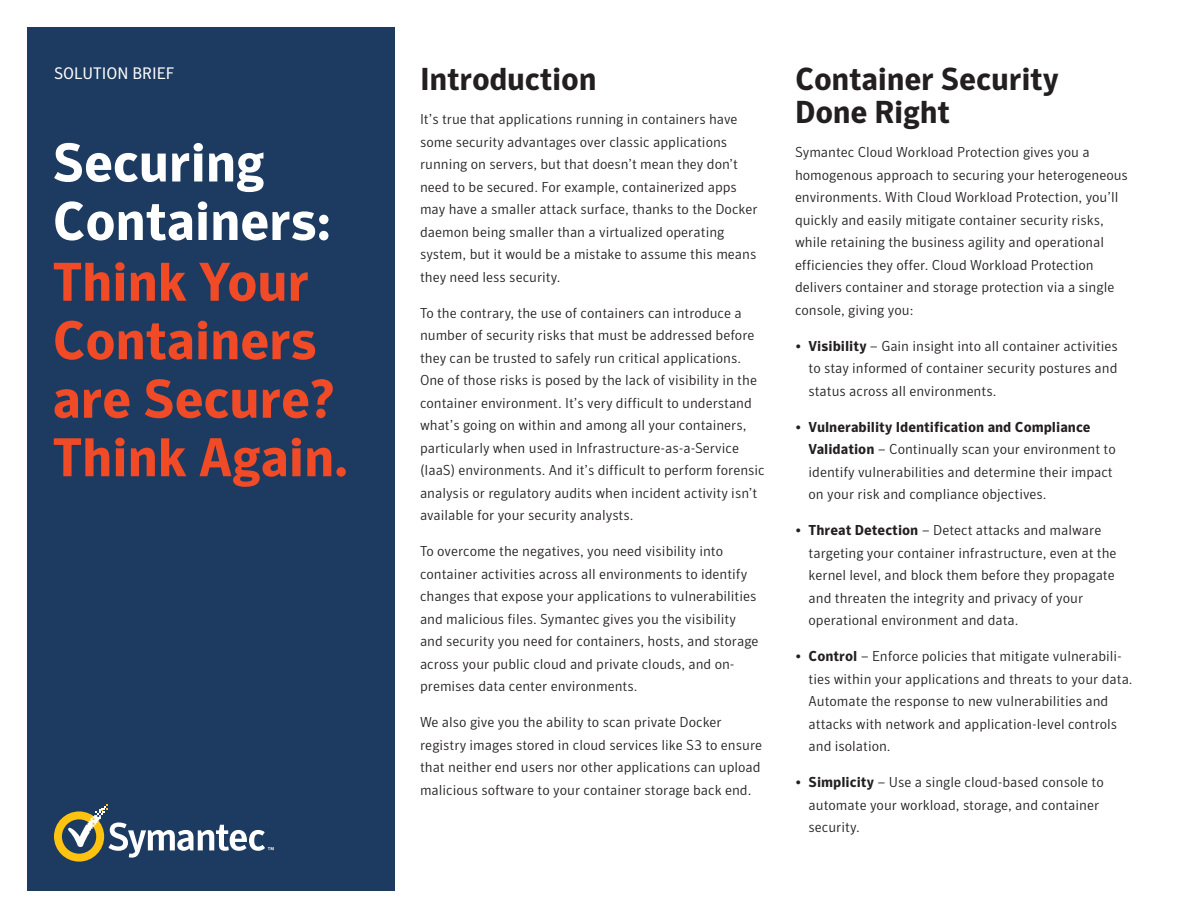
<style>
.page{position:relative;width:1188px;height:918px;background:#fff}
.page>*{position:absolute;margin:0;border:0;box-sizing:border-box;transform-origin:0 0}
.t1{font:700 54px "Symantec Sans";letter-spacing:-.01em;color:#f04b26}
.t2{font:700 54px "Symantec Sans";letter-spacing:-.01em;color:#fff}
.t3{font:700 31.5px/33px "Symantec Sans";letter-spacing:-.01em;color:#231f20}
.t4{font:16.5px "Symantec Sans";color:#fff}
.Body_Copy{font:300 14.25px/22.5px "Symantec Sans";color:#231f20}
.s1{font-weight:700}
</style>
<div class="page">
<div style="left:27px;top:27px;width:367px;height:864px;background:#1d3b60"></div>
<svg style="left:54px;top:804px;width:220px;height:58px"></svg>
<p class="t4" style="left:54px;top:64px;width:122px">SOLUTION BRIEF</p>
<p class="t2" style="left:52px;top:130px;width:214px">Securing</p>
<p class="t2" style="left:52px;top:189px;width:280px">Containers:</p>
<p class="t1" style="left:52px;top:250px;width:258px">Think Your</p>
<p class="t1" style="left:52px;top:308px;width:266px">Containers</p>
<p class="t1" style="left:52px;top:367px;width:284px">are Secure?</p>
<p class="t1" style="left:52px;top:425px;width:297px">Think Again.</p>
<p class="t3" style="left:420px;top:62px;width:178px">Introduction</p>
<p class="Body_Copy" style="left:420px;top:108px;width:339px">It’s true that applications running in containers have some security advantages over classic applications running on servers, but that doesn’t mean they don’t need to be secured. For example, containerized apps may have a smaller attack surface, thanks to the Docker daemon being smaller than a virtualized operating system, but it would be a mistake to assume this means they need less security.</p>
<p class="Body_Copy" style="left:420px;top:301px;width:346px">To the contrary, the use of containers can introduce a number of security risks that must be addressed before they can be trusted to safely run critical applications.<br>One of those risks is posed by the lack of visibility in the container environment. It’s very difficult to understand what’s going on within and among all your containers, particularly when used in Infrastructure-as-a-Service (IaaS) environments. And it’s difficult to perform forensic analysis or regulatory audits when incident activity isn’t available for your security analysts.</p>
<p class="Body_Copy" style="left:420px;top:540px;width:340px">To overcome the negatives, you need visibility into container activities across all environments to identify changes that expose your applications to vulnerabilities and malicious files. Symantec gives you the visibility and security you need for containers, hosts, and storage across your public cloud and private clouds, and on&shy;premises data center environments.</p>
<p class="Body_Copy" style="left:420px;top:711px;width:344px">We also give you the ability to scan private Docker registry images stored in cloud services like S3 to ensure that neither end users nor other applications can upload malicious software to your container storage back end.</p>
<p class="t3" style="left:795px;top:62px;width:265px">Container Security<br>Done Right</p>
<p class="Body_Copy" style="left:795px;top:141px;width:334px">Symantec Cloud Workload Protection gives you a homogenous approach to securing your heterogeneous environments. With Cloud Workload Protection, you’ll quickly and easily mitigate container security risks, while retaining the business agility and operational efficiencies they offer. Cloud Workload Protection delivers container and storage protection via a single console, giving you:</p>
<p class="Body_Copy" style="left:809px;top:334px;width:311px;text-align:justify;text-indent:-14px">• <span class="s1">Visibility</span> – Gain insight into all container activities to stay informed of container security postures and status across all environments.</p>
<p class="Body_Copy" style="left:809px;top:415px;width:309px;text-indent:-14px">• <span class="s1">Vulnerability Identification and Compliance Validation</span> – Continually scan your environment to identify vulnerabilities and determine their impact on your risk and compliance objectives.</p>
<p class="Body_Copy" style="left:809px;top:519px;width:310px;text-indent:-14px">• <span class="s1">Threat Detection</span> – Detect attacks and malware targeting your container infrastructure, even at the kernel level, and block them before they propagate and threaten the integrity and privacy of your operational environment and data.</p>
<p class="Body_Copy" style="left:809px;top:645px;width:326px;text-indent:-14px">• <span class="s1">Control</span> – Enforce policies that mitigate vulnerabili&shy;ties within your applications and threats to your data.<br>Automate the response to new vulnerabilities and attacks with network and application-level controls and isolation.</p>
<p class="Body_Copy" style="left:809px;top:771px;width:297px;text-indent:-14px">• <span class="s1">Simplicity</span> – Use a single cloud-based console to automate your workload, storage, and container security.</p>
</div>
